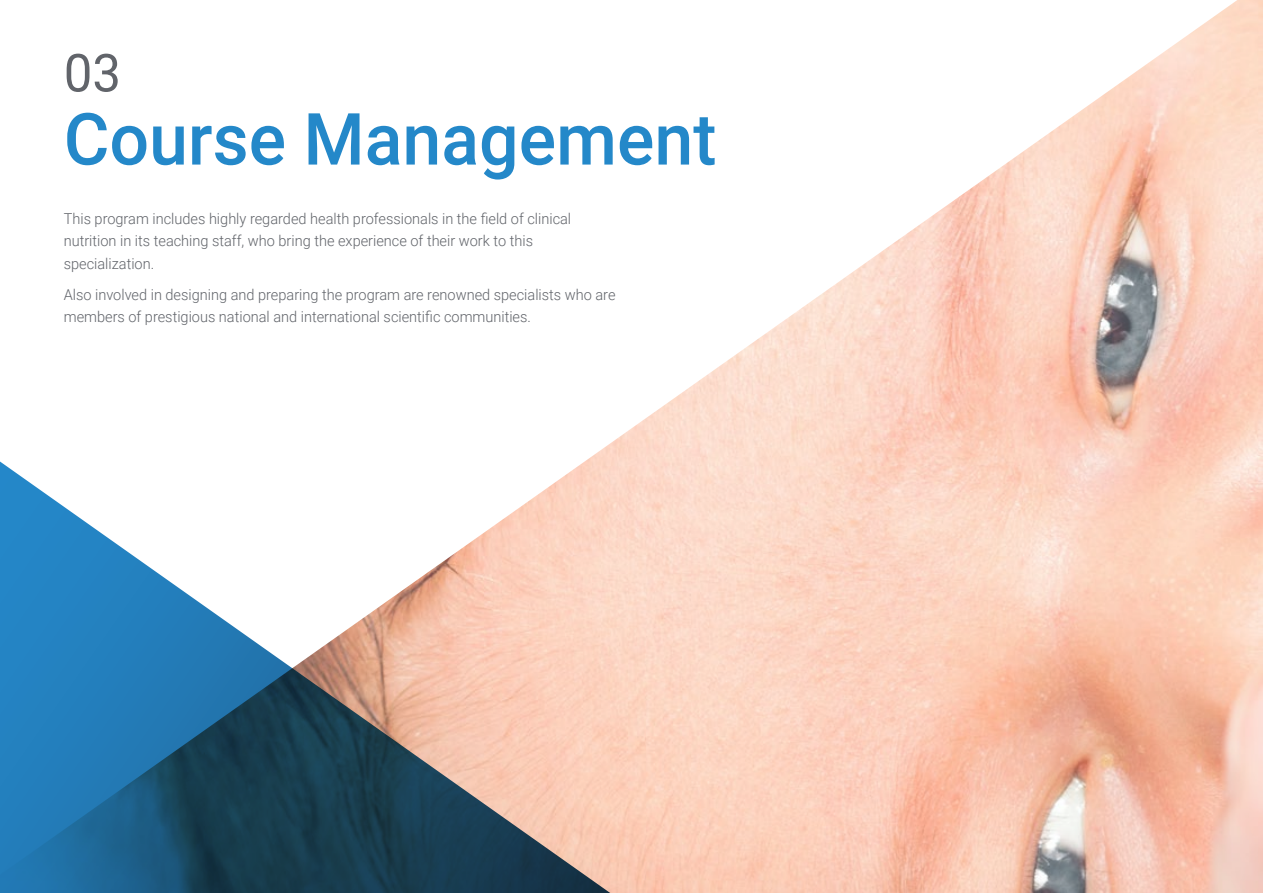
<style>
.page{position:relative;width:1263px;height:893px;background:#fff}
.page>*{position:absolute;margin:0;border:0;box-sizing:border-box;transform-origin:0 0}
.t1{font:500 72px "Roboto";color:#2488c9}
.t2{font:52.5px "Roboto";color:#61646a}
.t3{font:300 15px/22.5px "Roboto";color:#61646a}
</style>
<div class="page">
<img style="left:607px;top:0;width:656px;height:893px">
<svg style="left:0;top:446px;width:640px;height:447px"></svg>
<h2 class="t2" style="left:64px;top:36px;width:59px">03</h2>
<h1 class="t1" style="left:64px;top:89px;width:654px">Course Management</h1>
<p class="t3" style="left:64px;top:207px;width:509px">This program includes highly regarded health professionals in the field of clinical nutrition in its teaching staff, who bring the experience of their work to this specialization.</p>
<p class="t3" style="left:64px;top:283px;width:553px">Also involved in designing and preparing the program are renowned specialists who are members of prestigious national and international scientific communities.</p>
</div>
